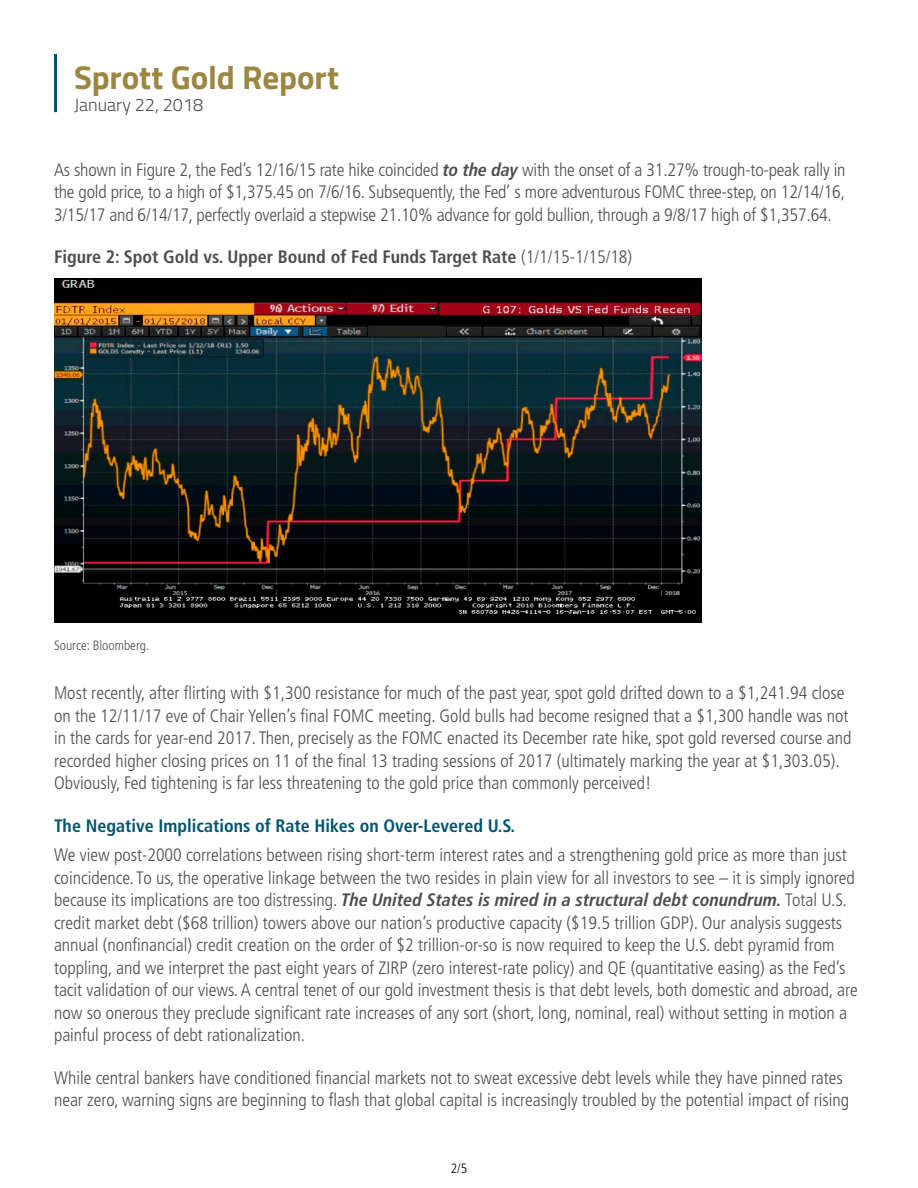
<style>
.page{position:relative;width:918px;height:1188px;background:#fff}
.page>*{position:absolute;margin:0;border:0;box-sizing:border-box;transform-origin:0 0}
.t1{font:700 33px "Titillium Web";letter-spacing:-.005em;color:#9c8641}
.t2{font:300 condensed 18px/22.5px "Frutiger LT Std";color:#4d4d4e}
.t3{font:700 condensed 18px "Frutiger LT Std";color:#4d4d4e}
.t4{font:700 condensed 18px "Frutiger LT Std";color:#00546e}
.t5{font:300 18px "Titillium Web";color:#4d4d4e}
.t6{font:300 condensed 13.5px "Frutiger LT Std";color:#4d4d4e}
.t7{font:300 condensed 13.5px "Frutiger LT Std";color:#000}
.s1{font-weight:700;font-style:italic}
.s2{font-weight:300}
</style>
<div class="page">
<img style="left:54px;top:279px;width:647px;height:344px">
<hr style="left:54px;top:54px;width:3px;height:58px;background:#00546e">
<h1 class="t1" style="left:74px;top:52px;width:267px">Sprott Gold Report</h1>
<p class="t5" style="left:74px;top:92px;width:131px">January 22, 2018</p>
<p class="t2" style="left:54px;top:158px;width:793px;text-align:justify">As shown in Figure 2, the Fed’s 12/16/15 rate hike coincided <span class="s1">to the day</span> with the onset of a 31.27% trough-to-peak rally in the gold price, to a high of $1,375.45 on 7/6/16. Subsequently, the Fed’ s more adventurous FOMC three-step, on 12/14/16, 3/15/17 and 6/14/17, perfectly overlaid a stepwise 21.10% advance for gold bullion, through a 9/8/17 high of $1,357.64.</p>
<p class="t3" style="left:54px;top:246px;width:580px">Figure 2: Spot Gold vs. Upper Bound of Fed Funds Target Rate <span class="s2">(1/1/15-1/15/18)</span></p>
<p class="t6" style="left:54px;top:637px;width:97px">Source: Bloomberg.</p>
<p class="t2" style="left:54px;top:682px;width:799px">Most recently, after flirting with $1,300 resistance for much of the past year, spot gold drifted down to a $1,241.94 close on the 12/11/17 eve of Chair Yellen’s final FOMC meeting. Gold bulls had become resigned that a $1,300 handle was not in the cards for year-end 2017. Then, precisely as the FOMC enacted its December rate hike, spot gold reversed course and recorded higher closing prices on 11 of the final 13 trading sessions of 2017 (ultimately marking the year at $1,303.05).<br>Obviously, Fed tightening is far less threatening to the gold price than commonly perceived!</p>
<p class="t4" style="left:54px;top:815px;width:463px">The Negative Implications of Rate Hikes on Over-Levered U.S.</p>
<p class="t2" style="left:54px;top:844px;width:805px">We view post-2000 correlations between rising short-term interest rates and a strengthening gold price as more than just coincidence. To us, the operative linkage between the two resides in plain view for all investors to see – it is simply ignored because its implications are too distressing. <span class="s1">The United States is mired in a structural debt conundrum.</span> Total U.S. credit market debt ($68 trillion) towers above our nation’s productive capacity ($19.5 trillion GDP). Our analysis suggests annual (nonfinancial) credit creation on the order of $2 trillion-or-so is now required to keep the U.S. debt pyramid from toppling, and we interpret the past eight years of ZIRP (zero interest-rate policy) and QE (quantitative easing) as the Fed’s tacit validation of our views. A central tenet of our gold investment thesis is that debt levels, both domestic and abroad, are now so onerous they preclude significant rate increases of any sort (short, long, nominal, real) without setting in motion a painful process of debt rationalization.</p>
<p class="t2" style="left:54px;top:1067px;width:797px">While central bankers have conditioned financial markets not to sweat excessive debt levels while they have pinned rates near zero, warning signs are beginning to flash that global capital is increasingly troubled by the potential impact of rising</p>
<p class="t7" style="left:451px;top:1160px;width:18px">2/5</p>
</div>
